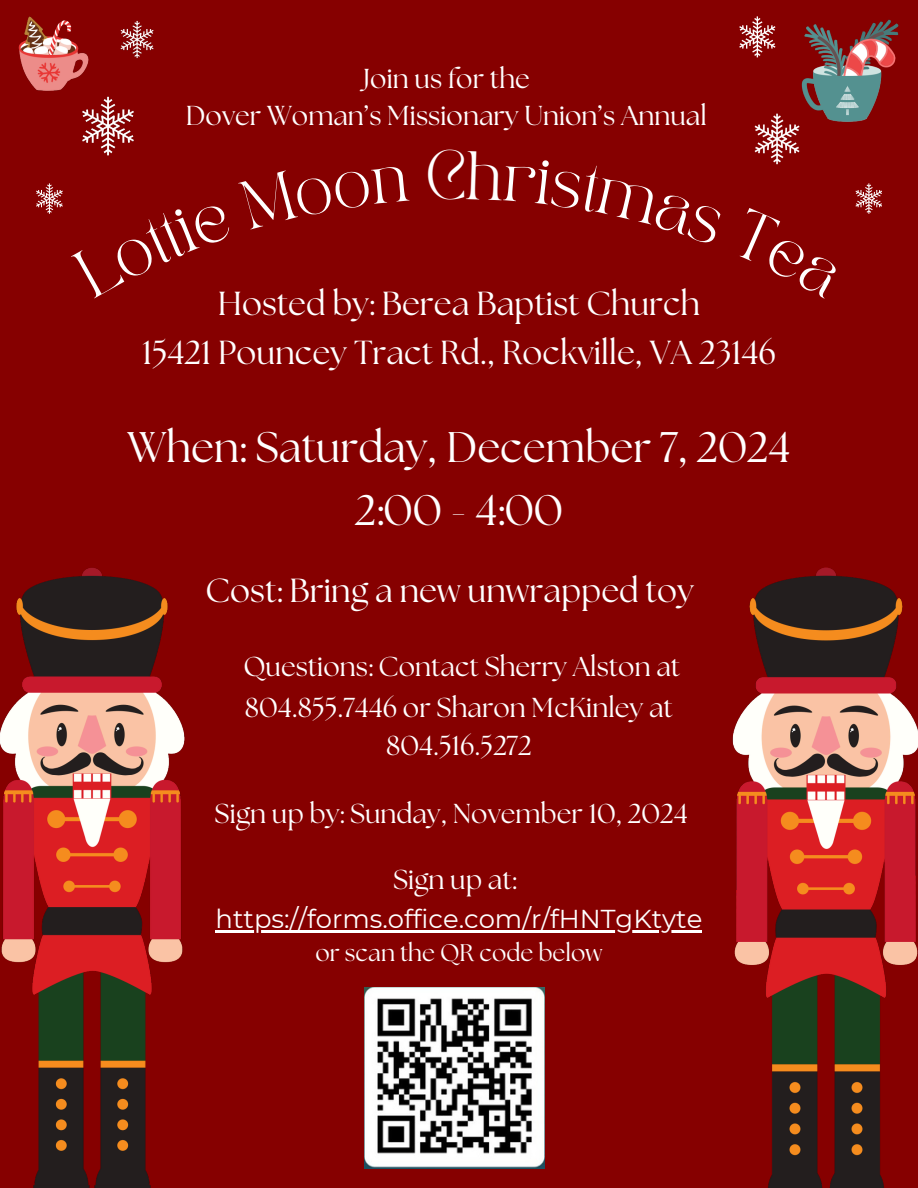
<style>
.page{position:relative;width:918px;height:1188px;background:#860000}
.page>*{position:absolute;margin:0;border:0;box-sizing:border-box;transform-origin:0 0}
.t1{font:42.75px/63.3px "The Seasons";color:#fff;text-align:center}
.t2{font:33.3px/49.2px "The Seasons";color:#fff;text-align:center}
.t3{font:27.3px/39.3px "The Seasons";color:#fff;text-align:center}
.t4{font:25.8px "Montserrat";color:#fff}
.t5{font:24px "The Seasons";color:#fff}
</style>
<div class="page">
<svg style="left:36px;top:183px;width:27px;height:31px"></svg>
<img style="left:18px;top:16px;width:136px;height:140px">
<svg style="left:855px;top:183px;width:27px;height:31px"></svg>
<img style="left:754px;top:19px;width:145px;height:146px">
<img style="left:364px;top:987px;width:180px;height:181px">
<img style="left:0;top:568px;width:185px;height:620px">
<img style="left:732px;top:567px;width:186px;height:621px">
<hr style="left:216px;top:930px;width:486px;height:2px;background:#fff">
<svg style="left:739px;top:16px;width:36px;height:41px"></svg>
<h2 class="t3" style="left:186px;top:61px;width:523px;line-height:37.2px">Join us for the<br>Dover Woman’s Missionary Union’s Annual</h2>
<p class="t2" style="left:142px;top:281px;width:635px">Hosted by: Berea Baptist Church<br>15421 Pouncey Tract Rd., Rockville, VA 23146</p>
<h3 class="t1" style="left:128px;top:418px;width:664px">When: Saturday, December 7, 2024<br>2:00 - 4:00</h3>
<h4 class="t2" style="left:206px;top:568px;width:490px">Cost: Bring a new unwrapped toy</h4>
<h4 class="t3" style="left:243px;top:649px;width:438px">Questions: Contact Sherry Alston at<br>804.855.7446 or Sharon McKinley at<br>804.516.5272</h4>
<h4 class="t3" style="left:215px;top:795px;width:475px">Sign up by: Sunday, November 10, 2024</h4>
<h4 class="t3" style="left:393px;top:861px;width:125px">Sign up at:</h4>
<p class="t4" style="left:216px;top:903px;width:488px">https://forms.office.com/r/fHNTgKtyte</p>
<p class="t5" style="left:315px;top:942px;width:289px">or scan the QR code below</p>
</div>
